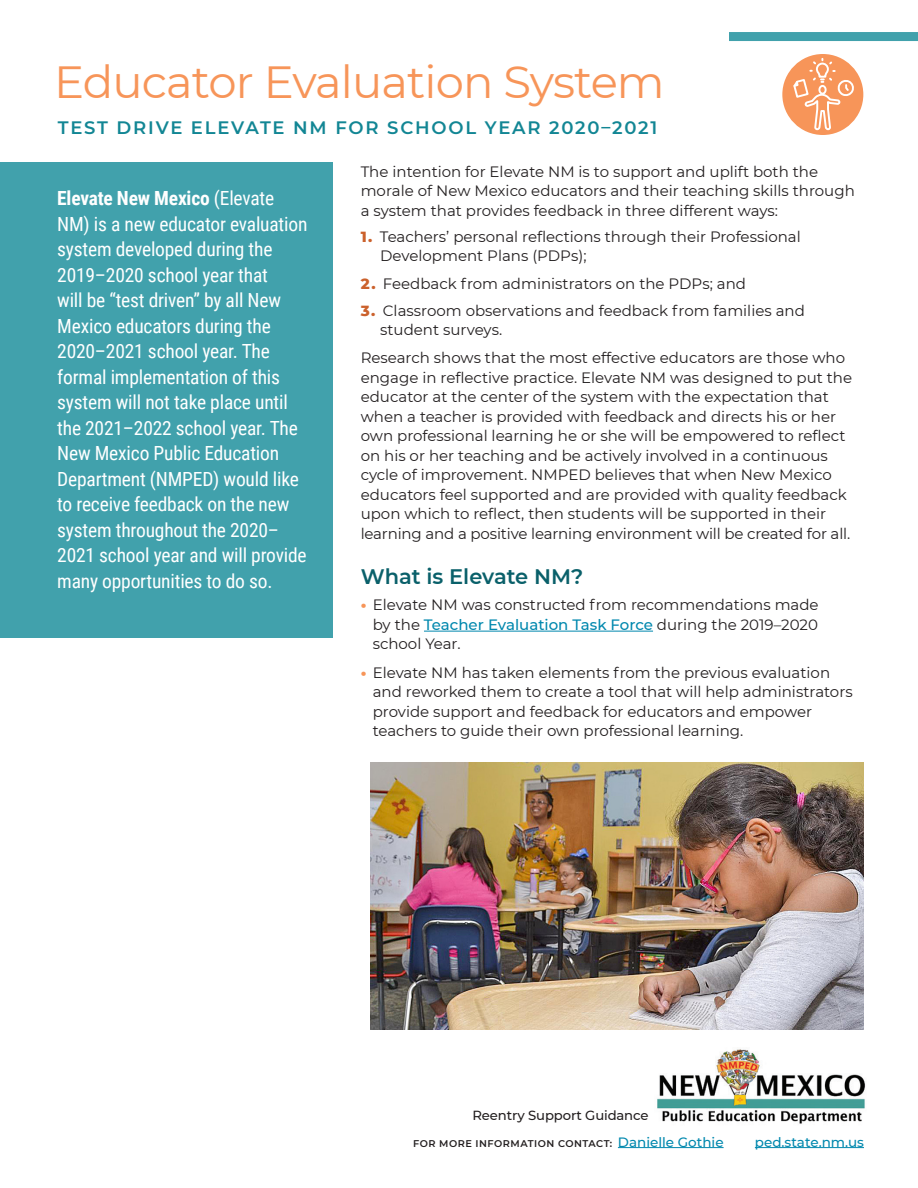
<style>
.page{position:relative;width:918px;height:1188px;background:#fff}
.page>*{position:absolute;margin:0;border:0;box-sizing:border-box;transform-origin:0 0}
.Doc_Head_SUBHEAD_C_A{font:45px "Montserrat";letter-spacing:-.02em;color:#f79559}
.Text_subhead{font:600 21px "Montserrat";color:#0a606a}
.Text_White_Cond_13_1{font:19.5px/25.5px "Roboto Condensed";letter-spacing:-.01em;color:#fff}
.Doc_Head_SUBHEAD_C_A-2{font:600 18px "Montserrat";letter-spacing:.1em;color:#128694}
.Text_10_13{font:15px/19.5px "Montserrat";color:#231f20}
.Bullet_Text_10_13{font:15px/19.5px "Montserrat";color:#231f20}
.Text_10_13-2{font:500 13.5px "Montserrat";color:#0088ae}
.t1{font:500 13.2px "Montserrat";letter-spacing:-.01em;color:#231f20}
.t2{font:600 9.75px "Montserrat";letter-spacing:.05em;color:#231f20}
.s1{font-weight:700}
.s2{font-weight:800;color:#cb612c}
.s3{font-weight:800;color:#f79559}
.s4{font-weight:500;color:#0088ae}
.s5{font-weight:500;font-size:13.5px;color:#0088ae}
</style>
<div class="page">
<div style="left:729px;top:32px;width:189px;height:9px;background:#41a1ac"></div>
<div style="left:0;top:162px;width:333px;height:475px;background:#41a1ac"></div>
<div style="left:782px;top:54px;width:81px;height:81px;background:#f79559;border-radius:50%"></div>
<svg style="left:792px;top:59px;width:63px;height:72px"></svg>
<hr style="left:424px;top:631px;width:229px;height:1px;background:#0088ae">
<img style="left:657px;top:1049px;width:209px;height:75px">
<hr style="left:755px;top:1147px;width:109px;height:1px;background:#0088ae">
<hr style="left:618px;top:1147px;width:106px;height:1px;background:#0088ae">
<img style="left:370px;top:762px;width:493px;height:267px">
<p class="Doc_Head_SUBHEAD_C_A" style="left:54px;top:51px;width:612px">Educator Evaluation System</p>
<p class="Doc_Head_SUBHEAD_C_A-2" style="left:58px;top:114px;width:601px">TEST DRIVE ELEVATE NM FOR SCHOOL YEAR 2020–2021</p>
<p class="Text_White_Cond_13_1" style="left:57px;top:185px;width:252px"><span class="s1">Elevate New Mexico</span> (Elevate<br>NM) is a new educator evaluation system developed during the<br>2019–2020 school year that<br>will be “test driven” by all New<br>Mexico educators during the<br>2020–2021 school year. The formal implementation of this system will not take place until the 2021–2022 school year. The<br>New Mexico Public Education<br>Department (NMPED) would like to receive feedback on the new system throughout the 2020–<br>2021 school year and will provide many opportunities to do so.</p>
<p class="Text_10_13" style="left:361px;top:161px;width:496px">The intention for Elevate NM is to support and uplift both the morale of New Mexico educators and their teaching skills through a system that provides feedback in three different ways:</p>
<p class="Bullet_Text_10_13" style="left:380px;top:226px;width:422px;text-indent:-20px"><span class="s2">1.</span> Teachers’ personal reflections through their Professional<br>Development Plans (PDPs);</p>
<p class="Bullet_Text_10_13" style="left:361px;top:274px;width:387px"><span class="s2">2.</span> Feedback from administrators on the PDPs; and</p>
<p class="Bullet_Text_10_13" style="left:380px;top:300px;width:426px;text-indent:-20px"><span class="s2">3.</span> Classroom observations and feedback from families and student surveys.</p>
<p class="Text_10_13" style="left:361px;top:348px;width:493px">Research shows that the most effective educators are those who engage in reflective practice. Elevate NM was designed to put the educator at the center of the system with the expectation that when a teacher is provided with feedback and directs his or her own professional learning he or she will be empowered to reflect on his or her teaching and be actively involved in a continuous cycle of improvement. NMPED believes that when New Mexico educators feel supported and are provided with quality feedback upon which to reflect, then students will be supported in their learning and a positive learning environment will be created for all.</p>
<p class="Text_subhead" style="left:361px;top:562px;width:224px">What is Elevate NM?</p>
<p class="Bullet_Text_10_13" style="left:373px;top:595px;width:447px;text-align:justify;text-indent:-12px"><span class="s3">•</span> Elevate NM was constructed from recommendations made by the <span class="s4">Teacher Evaluation Task Force</span> during the 2019–2020 school Year.</p>
<p class="Bullet_Text_10_13" style="left:373px;top:662px;width:481px;text-indent:-12px"><span class="s3">•</span> Elevate NM has taken elements from the previous evaluation and reworked them to create a tool that will help administrators provide support and feedback for educators and empower teachers to guide their own professional learning.</p>
<p class="t1" style="left:472px;top:1106px;width:178px">Reentry Support Guidance</p>
<p class="t2" style="left:413px;top:1136px;width:312px">FOR MORE INFORMATION CONTACT: <span class="s5">Danielle Gothie</span></p>
<p class="Text_10_13-2" style="left:755px;top:1132px;width:111px">ped.state.nm.us</p>
</div>
